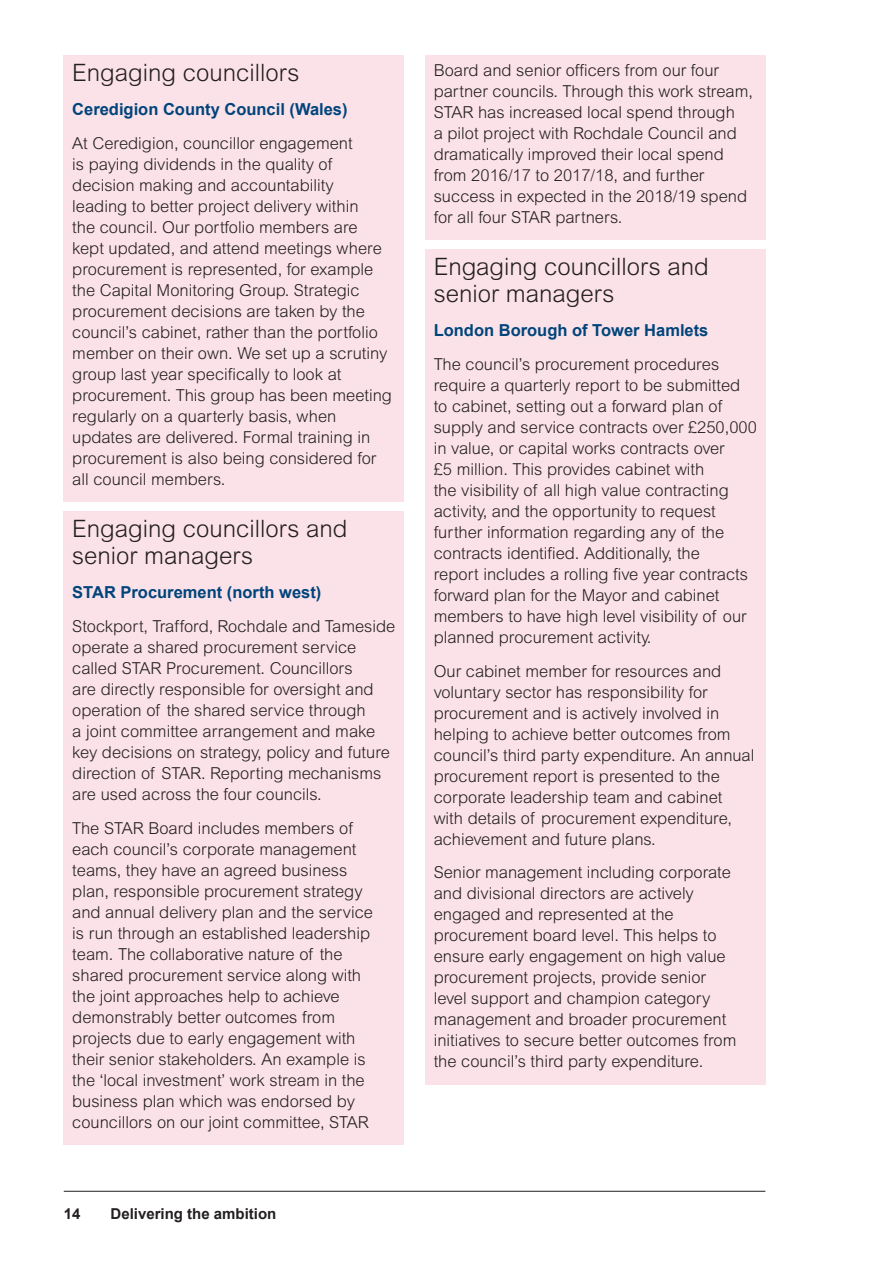
<style>
.page{position:relative;width:893px;height:1263px;background:#fff}
.page>*{position:absolute;margin:0;border:0;box-sizing:border-box;transform-origin:0 0}
.case_sstudy_title{font:300 24px/27px "Arial MT Std";color:#231f20}
.case_study_body_copy{font:300 16.5px/21px "Arial MT Std";color:#231f20}
.case_study_bold_par{font:700 16.5px "Arial";color:#00447b}
.t1{font:700 15px "Arial";color:#231f20}
</style>
<div class="page">
<hr style="left:64px;top:1191px;width:701px;height:1px;background:#231f20">
<div style="left:64px;top:55px;width:340px;height:46px;background:#fbe2e9"></div>
<div style="left:64px;top:94px;width:340px;height:37px;background:#fbe2e9"></div>
<div style="left:64px;top:128px;width:340px;height:374px;background:#fbe2e9"></div>
<div style="left:64px;top:511px;width:340px;height:73px;background:#fbe2e9"></div>
<div style="left:64px;top:577px;width:340px;height:37px;background:#fbe2e9"></div>
<div style="left:64px;top:611px;width:340px;height:206px;background:#fbe2e9"></div>
<div style="left:64px;top:813px;width:340px;height:332px;background:#fbe2e9"></div>
<div style="left:425px;top:55px;width:340px;height:185px;background:#fbe2e9"></div>
<div style="left:425px;top:249px;width:340px;height:73px;background:#fbe2e9"></div>
<div style="left:425px;top:316px;width:340px;height:36px;background:#fbe2e9"></div>
<div style="left:425px;top:349px;width:340px;height:311px;background:#fbe2e9"></div>
<div style="left:425px;top:656px;width:340px;height:206px;background:#fbe2e9"></div>
<div style="left:425px;top:858px;width:340px;height:227px;background:#fbe2e9"></div>
<p class="case_sstudy_title" style="left:72px;top:59px;width:229px">Engaging councillors</p>
<p class="case_study_bold_par" style="left:72px;top:98px;width:277px">Ceredigion County Council (Wales)</p>
<p class="case_study_body_copy" style="left:72px;top:132px;width:321px">At Ceredigion, councillor engagement<br>is paying dividends in the quality of decision making and accountability leading to better project delivery within<br>the council. Our portfolio members are kept updated, and attend meetings where procurement is represented, for example the Capital Monitoring Group. Strategic procurement decisions are taken by the council’s cabinet, rather than the portfolio member on their own. We set up a scrutiny group last year specifically to look at procurement. This group has been meeting regularly on a quarterly basis, when updates are delivered. Formal training in procurement is also being considered for all council members.</p>
<p class="case_sstudy_title" style="left:72px;top:515px;width:277px">Engaging councillors and senior managers</p>
<p class="case_study_bold_par" style="left:72px;top:581px;width:251px">STAR Procurement (north west)</p>
<p class="case_study_body_copy" style="left:72px;top:615px;width:325px">Stockport, Trafford, Rochdale and Tameside operate a shared procurement service called STAR Procurement. Councillors<br>are directly responsible for oversight and operation of the shared service through<br>a joint committee arrangement and make key decisions on strategy, policy and future direction of STAR. Reporting mechanisms are used across the four councils.</p>
<p class="case_study_body_copy" style="left:72px;top:817px;width:302px">The STAR Board includes members of each council’s corporate management teams, they have an agreed business plan, responsible procurement strategy and annual delivery plan and the service is run through an established leadership team. The collaborative nature of the shared procurement service along with the joint approaches help to achieve demonstrably better outcomes from projects due to early engagement with their senior stakeholders. An example is the ‘local investment’ work stream in the business plan which was endorsed by councillors on our joint committee, STAR</p>
<p class="t1" style="left:64px;top:1203px;width:18px">14</p>
<p class="t1" style="left:111px;top:1203px;width:167px">Delivering the ambition</p>
<p class="case_study_body_copy" style="left:434px;top:59px;width:321px">Board and senior officers from our four partner councils. Through this work stream, STAR has increased local spend through<br>a pilot project with Rochdale Council and dramatically improved their local spend from 2016/17 to 2017/18, and further success in expected in the 2018/19 spend for all four STAR partners.</p>
<p class="case_sstudy_title" style="left:434px;top:253px;width:277px">Engaging councillors and senior managers</p>
<p class="case_study_bold_par" style="left:434px;top:319px;width:276px">London Borough of Tower Hamlets</p>
<p class="case_study_body_copy" style="left:434px;top:353px;width:325px">The council’s procurement procedures require a quarterly report to be submitted to cabinet, setting out a forward plan of supply and service contracts over £250,000 in value, or capital works contracts over<br>£5 million. This provides cabinet with<br>the visibility of all high value contracting activity, and the opportunity to request further information regarding any of the contracts identified. Additionally, the<br>report includes a rolling five year contracts forward plan for the Mayor and cabinet members to have high level visibility of our planned procurement activity.</p>
<p class="case_study_body_copy" style="left:434px;top:660px;width:322px">Our cabinet member for resources and voluntary sector has responsibility for procurement and is actively involved in helping to achieve better outcomes from council’s third party expenditure. An annual procurement report is presented to the corporate leadership team and cabinet with details of procurement expenditure, achievement and future plans.</p>
<p class="case_study_body_copy" style="left:434px;top:862px;width:304px">Senior management including corporate and divisional directors are actively engaged and represented at the procurement board level. This helps to ensure early engagement on high value procurement projects, provide senior level support and champion category management and broader procurement initiatives to secure better outcomes from the council’s third party expenditure.</p>
</div>
